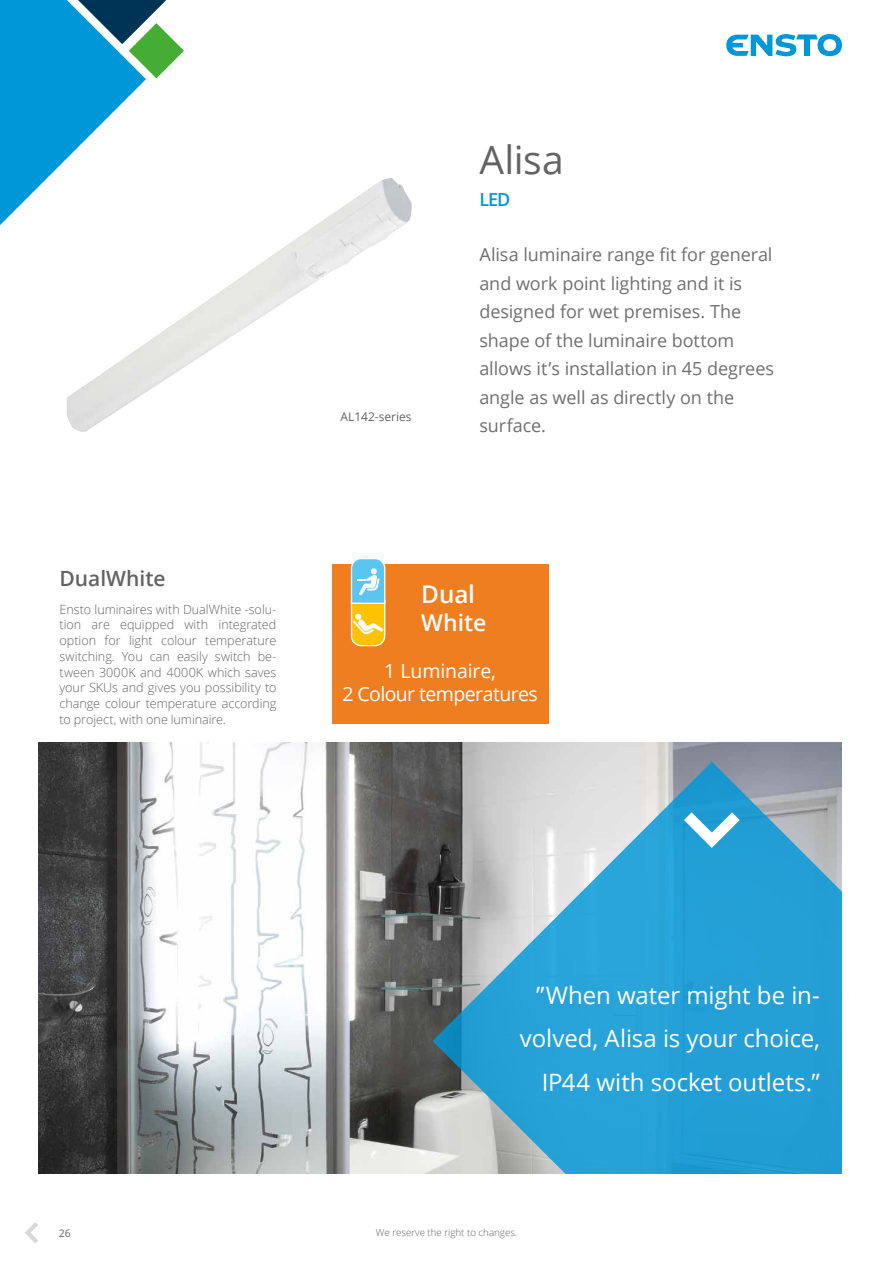
<style>
.page{position:relative;width:893px;height:1263px;background:#fff}
.page>*{position:absolute;margin:0;border:0;box-sizing:border-box;transform-origin:0 0}
.t1{font:39px "Open Sans";letter-spacing:-.005em;color:#646363}
.t2{font:600 24.3px "Open Sans";color:#fff}
.t3{font:24px/43.5px "Open Sans";letter-spacing:-.005em;color:#fff;text-align:right}
.t4{font:600 23.1px "Open Sans";letter-spacing:-.005em;color:#fff}
.t5{font:600 21px "Open Sans";color:#646363}
.t6{font:19.5px/23.4px "Open Sans";letter-spacing:-.025em;color:#fff;text-align:center}
.t7{font:18px/28.5px "Open Sans";letter-spacing:-.005em;color:#706f6f}
.t8{font:600 18px "Open Sans";color:#0097d9}
.t9{font:300 12.6px/15.8px "Open Sans";letter-spacing:-.005em;color:#646363;text-align:justify}
.t10{font:12px "Open Sans";color:#646363}
.t11{font:10.5px "Open Sans";color:#646363}
.t12{font:300 9.75px "Open Sans";color:#646363}
</style>
<div class="page">
<svg style="left:726px;top:34px;width:116px;height:22px"></svg>
<svg style="left:0;top:0;width:184px;height:225px"></svg>
<svg style="left:25px;top:1222px;width:13px;height:21px"></svg>
<img style="left:38px;top:742px;width:804px;height:432px">
<img style="left:67px;top:178px;width:345px;height:254px">
<svg style="left:432px;top:761px;width:410px;height:413px;fill:#28a2d7"></svg>
<svg style="left:684px;top:812px;width:56px;height:36px"></svg>
<div style="left:332px;top:565px;width:217px;height:159px;background:#ef7e20"></div>
<svg style="left:350px;top:559px;width:36px;height:88px"></svg>
<h1 class="t1" style="left:479px;top:133px;width:86px">Alisa</h1>
<h3 class="t5" style="left:60px;top:564px;width:108px">DualWhite</h3>
<p class="t9" style="left:60px;top:601px;width:218px">Ensto luminaires with DualWhite -solu&shy;tion are equipped with integrated option for light colour temperature switching. You can easily switch be&shy;tween 3000K and 4000K which saves your SKUs and gives you possibility to change colour temperature according to project, with one luminaire.</p>
<p class="t10" style="left:341px;top:408px;width:73px">AL142-series</p>
<h3 class="t8" style="left:479px;top:187px;width:33px">LED</h3>
<h3 class="t7" style="left:479px;top:240px;width:296px">Alisa luminaire range fit for general and work point lighting and it is designed for wet premises. The shape of the luminaire bottom allows it’s installation in 45 degrees angle as well as directly on the surface.</h3>
<h2 class="t2" style="left:421px;top:577px;width:55px">Dual</h2>
<h3 class="t4" style="left:421px;top:606px;width:67px">White</h3>
<h3 class="t6" style="left:342px;top:658px;width:197px">1 Luminaire,<br>2 Colour temperatures</h3>
<h3 class="t3" style="left:520px;top:973px;width:302px">”When water might be in&shy;volved, Alisa is your choice,<br>IP44 with socket outlets.”</h3>
<p class="t11" style="left:59px;top:1226px;width:14px">26</p>
<p class="t12" style="left:376px;top:1226px;width:143px">We reserve the right to changes.</p>
</div>
